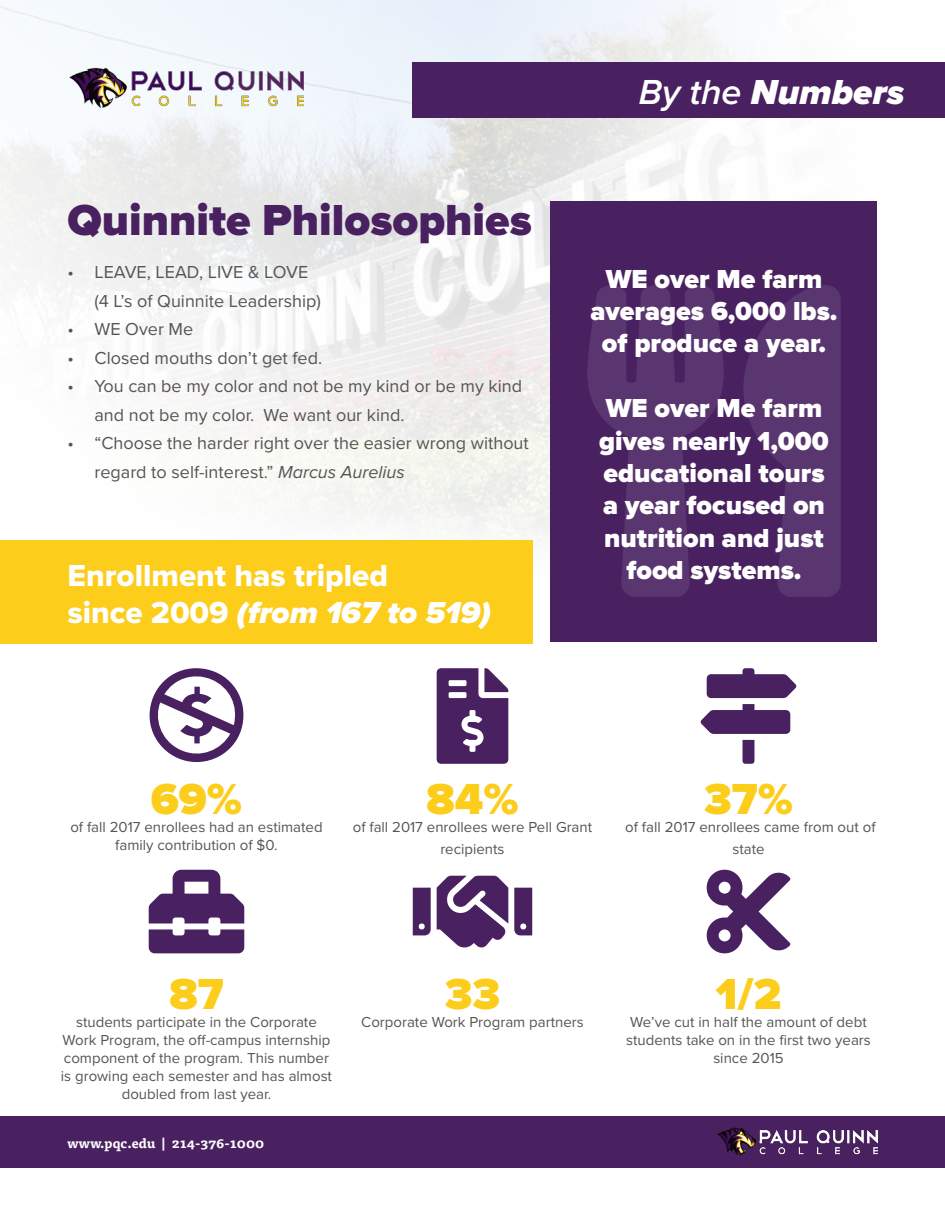
<style>
.page{position:relative;width:945px;height:1215px;background:#fff}
.page>*{position:absolute;margin:0;border:0;box-sizing:border-box;transform-origin:0 0}
.t1{font:900 45px "Proxima Nova";color:#492161}
.t2{font:900 45px "Proxima Nova";color:#fccd1b}
.t3{font:italic 900 36px "Proxima Nova";color:#fff}
.t4{font:italic 900 31.5px "Proxima Nova";color:#fff}
.t5{font:31.5px "Proxima Nova Extrabld";color:#fff}
.t6{font:900 27px/32.4px "Proxima Nova";color:#fff;text-align:center}
.t7{font:18px/28.5px "Proxima Nova";color:#565551}
.t8{font:15px/18px "Proxima Nova";color:#565551;text-align:center}
.t9{font:700 13.5px "Tisa Pro";color:#fff}
.s1{font-style:italic}
.s2{font-weight:600}
.s3{font-family:"Proxima Nova Extrabld";font-weight:400;font-style:normal}
</style>
<div class="page">
<img style="left:0;top:0;width:945px;height:610px">
<svg style="left:149px;top:668px;width:95px;height:94px"></svg>
<div style="left:550px;top:201px;width:328px;height:441px;background:#492161"></div>
<div style="left:0;top:541px;width:532px;height:103px;background:#fccd1b"></div>
<div style="left:0;top:1116px;width:945px;height:52px;background:#492161"></div>
<img style="left:717px;top:1128px;width:161px;height:28px">
<div style="left:412px;top:62px;width:533px;height:55px;background:#492161"></div>
<img style="left:68px;top:68px;width:236px;height:42px">
<p class="t1" style="left:68px;top:194px;width:466px">Quinnite Philosophies</p>
<p class="t7" style="left:94px;top:258px;width:228px;text-indent:-27px">• LEAVE, LEAD, LIVE &amp; LOVE (4 L’s of Quinnite Leadership)</p>
<p class="t7" style="left:68px;top:315px;width:127px">• WE Over Me</p>
<p class="t7" style="left:68px;top:344px;width:256px">• Closed mouths don’t get fed.</p>
<p class="t7" style="left:94px;top:372px;width:429px;text-indent:-27px">• You can be my color and not be my kind or be my kind and not be my color. We want our kind.</p>
<p class="t7" style="left:94px;top:429px;width:436px;text-indent:-27px">• “Choose the harder right over the easier wrong without regard to self-interest.” <span class="s1">Marcus Aurelius</span></p>
<p class="t3" style="left:639px;top:70px;width:267px"><span class="s2">By the</span> Numbers</p>
<p class="t6" style="left:590px;top:263px;width:249px">WE over Me farm averages 6,000 lbs. of produce a year.</p>
<p class="t6" style="left:599px;top:393px;width:231px;text-align:left">WE over Me farm gives nearly 1,000 educational tours a year focused on nutrition and just</p>
<p class="t5" style="left:68px;top:556px;width:322px">Enrollment has tripled</p>
<p class="t6" style="left:626px;top:555px;width:177px">food systems.</p>
<p class="t4" style="left:68px;top:594px;width:425px"><span class="s3">since 2009</span> (from 167 to 519)</p>
<p class="t2" style="left:151px;top:773px;width:93px">69%</p>
<p class="t8" style="left:70px;top:818px;width:254px">of fall 2017 enrollees had an estimated family contribution of $0.</p>
<p class="t2" style="left:426px;top:773px;width:94px">84%</p>
<p class="t8" style="left:353px;top:816px;width:241px;line-height:21.6px">of fall 2017 enrollees were Pell Grant recipients</p>
<p class="t2" style="left:704px;top:773px;width:90px">37%</p>
<p class="t8" style="left:625px;top:816px;width:252px;line-height:21.6px">of fall 2017 enrollees came from out of state</p>
<p class="t2" style="left:169px;top:968px;width:56px">87</p>
<p class="t8" style="left:61px;top:1014px;width:273px">students participate in the Corporate Work Program, the off-campus internship component of the program. This number is growing each semester and has almost doubled from last year.</p>
<p class="t9" style="left:68px;top:1132px;width:198px">www.pqc.edu | 214-376-1000</p>
<p class="t2" style="left:445px;top:968px;width:57px">33</p>
<p class="t8" style="left:361px;top:1014px;width:224px">Corporate Work Program partners</p>
<p class="t2" style="left:716px;top:968px;width:67px">1/2</p>
<p class="t8" style="left:626px;top:1014px;width:246px">We’ve cut in half the amount of debt students take on in the first two years since 2015</p>
</div>
